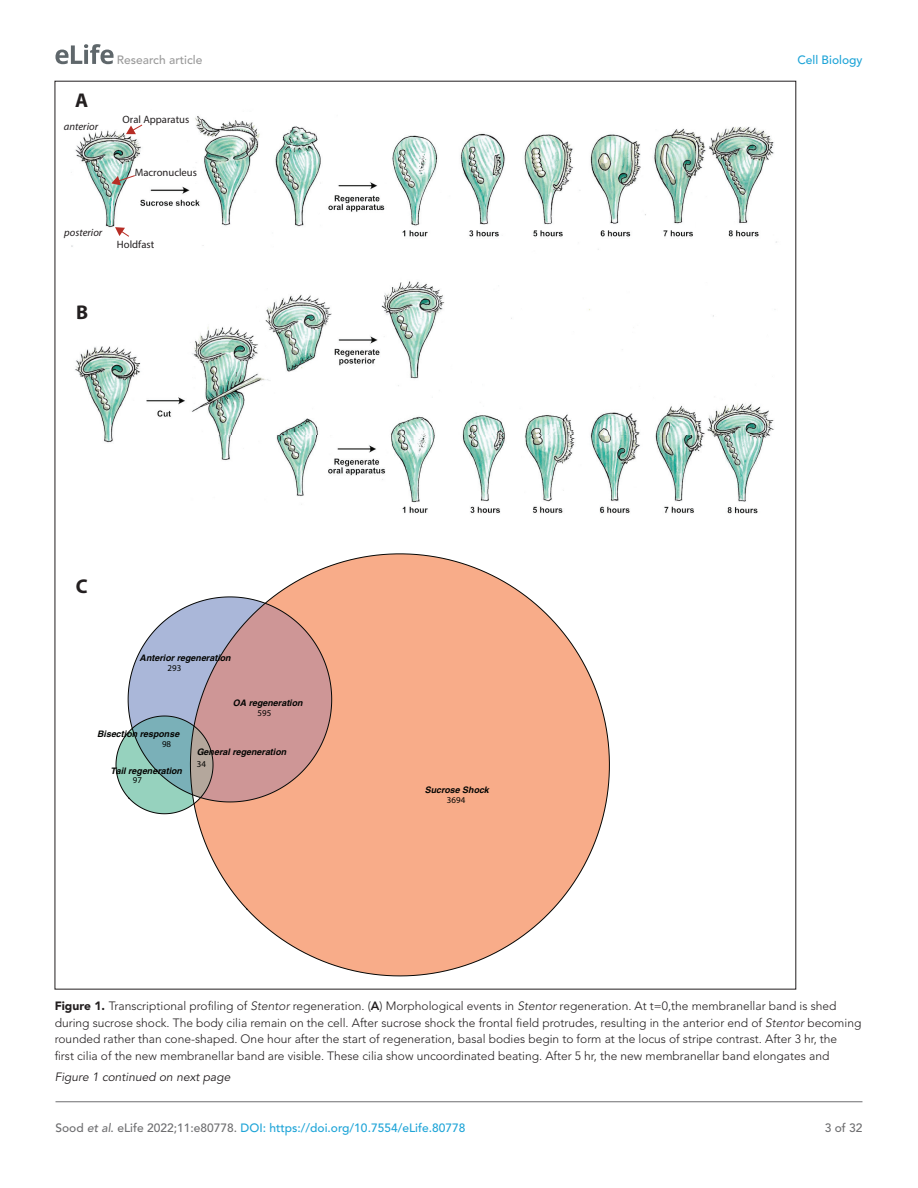
<style>
.page{position:relative;width:918px;height:1188px;background:#fff}
.page>*{position:absolute;margin:0;border:0;box-sizing:border-box;transform-origin:0 0}
.t1{font:700 19.95px "Myriad Pro";color:#231f20}
.t2{font:300 12px/16.5px "Avenir LT Std";color:#231f20}
.t3{font:500 12px "Avenir LT Std";color:#1ea4d7}
.t4{font:italic 12px "Avenir LT Std";color:#231f20}
.t5{font:500 12px "Avenir LT Std";color:#9a9a9a}
.t6{font:500 12px "Avenir LT Std";color:#6e6e70}
.t7{font:10.65px "Myriad Pro";color:#231f20}
.t8{font:italic 10.65px "Myriad Pro";color:#231f20}
.t9{font:italic 700 9px "Helvetica";color:#040503}
.t10{font:9px "Helvetica";color:#040503}
.s1{font-weight:900}
.s2{font-style:italic}
.s3{font-weight:800}
.s4{color:#6e6e70}
.s5{font-style:italic;color:#6e6e70}
</style>
<div class="page">
<svg style="left:55px;top:44px;width:59px;height:20px"></svg>
<hr style="left:56px;top:1101px;width:806px;height:1px;background:#6e6e70">
<svg style="left:195px;top:553px;width:415px;height:423px;fill:#f8ac89"></svg>
<svg style="left:116px;top:596px;width:216px;height:218px;background:#c2acad"></svg>
<img style="left:71px;top:116px;width:706px;height:398px">
<svg style="left:111px;top:175px;width:24px;height:10px"></svg>
<svg style="left:126px;top:125px;width:16px;height:9px"></svg>
<svg style="left:115px;top:227px;width:14px;height:10px"></svg>
<h1 class="t1" style="left:75px;top:87px;width:15px">A</h1>
<p class="t8" style="left:64px;top:120px;width:36px">anterior</p>
<p class="t5" style="left:117px;top:53px;width:87px">Research article</p>
<p class="t3" style="left:797px;top:53px;width:67px">Cell Biology</p>
<p class="t7" style="left:123px;top:113px;width:68px">Oral Apparatus</p>
<p class="t7" style="left:135px;top:165px;width:64px">Macronucleus</p>
<p class="t8" style="left:64px;top:226px;width:40px">posterior</p>
<p class="t7" style="left:117px;top:237px;width:39px">Holdfast</p>
<h1 class="t1" style="left:76px;top:299px;width:14px">B</h1>
<h1 class="t1" style="left:76px;top:573px;width:13px">C</h1>
<p class="t9" style="left:140px;top:653px;width:93px">Anterior regeneration</p>
<p class="t10" style="left:168px;top:663px;width:15px">293</p>
<p class="t9" style="left:233px;top:697px;width:71px">OA regeneration</p>
<p class="t10" style="left:258px;top:708px;width:15px">595</p>
<p class="t9" style="left:97px;top:728px;width:84px">Bisection response</p>
<p class="t10" style="left:162px;top:739px;width:11px">98</p>
<p class="t9" style="left:110px;top:765px;width:73px">Tail regeneration</p>
<p class="t10" style="left:133px;top:775px;width:11px">97</p>
<p class="t9" style="left:197px;top:746px;width:91px">General regeneration</p>
<p class="t10" style="left:197px;top:758px;width:11px">34</p>
<p class="t9" style="left:425px;top:784px;width:65px">Sucrose Shock</p>
<p class="t10" style="left:447px;top:794px;width:20px">3694</p>
<p class="t2" style="left:55px;top:998px;width:808px"><span class="s1">Figure 1.</span> Transcriptional profiling of <span class="s2">Stentor</span> regeneration. (<span class="s3">A</span>) Morphological events in <span class="s2">Stentor</span> regeneration. At t=0,the membranellar band is shed during sucrose shock. The body cilia remain on the cell. After sucrose shock the frontal field protrudes, resulting in the anterior end of <span class="s2">Stentor</span> becoming rounded rather than cone-shaped. One hour after the start of regeneration, basal bodies begin to form at the locus of stripe contrast. After 3 hr, the<br>first cilia of the new membranellar band are visible. These cilia show uncoordinated beating. After 5 hr, the new membranellar band elongates and</p>
<p class="t4" style="left:55px;top:1070px;width:177px">Figure 1 continued on next page</p>
<p class="t3" style="left:56px;top:1121px;width:411px"><span class="s4">Sood</span> <span class="s5">et al</span><span class="s4">. eLife 2022;11:e80778.</span> DOI: https://doi.org/10.7554/eLife.80778</p>
<p class="t6" style="left:825px;top:1121px;width:39px">3 of 32</p>
</div>
